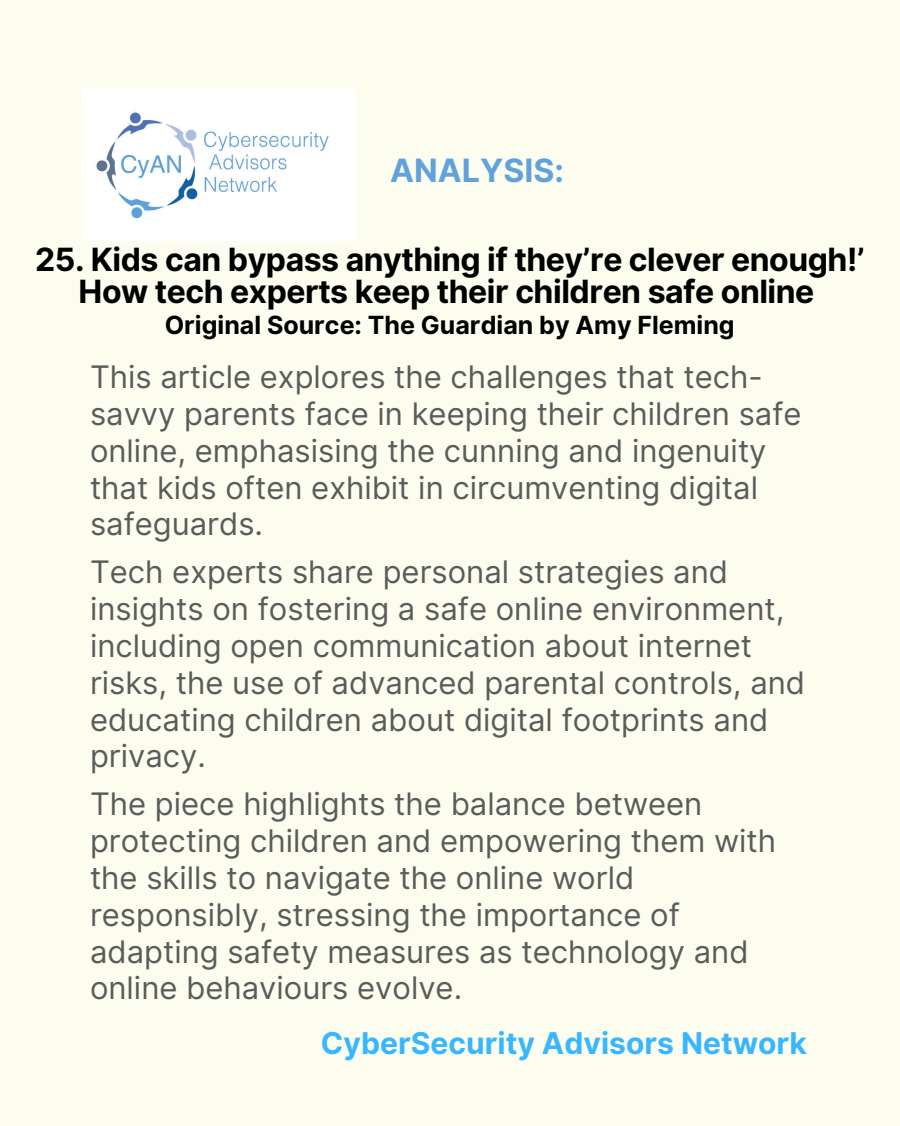
<style>
.page{position:relative;width:900px;height:1126px;background:#fff}
.page>*{position:absolute;margin:0;border:0;box-sizing:border-box;transform-origin:0 0}
.t1{font:700 32.1px "Inter";color:#62a2db}
.t2{font:700 32px/31.7px "Inter";letter-spacing:-.015em;color:#000;text-align:center}
.t3{font:31px/36.8px "Inter";color:#5b5b5b}
.t4{font:700 30px "Inter";color:#38b6ff}
.t5{font:700 25px "Inter";color:#000}
</style>
<div class="page">
<div style="left:0;top:0;width:900px;height:1125px;background:#fcfdee"></div>
<img style="left:82px;top:89px;width:274px;height:151px">
<p class="t1" style="left:390px;top:151px;width:175px">ANALYSIS:</p>
<p class="t2" style="left:35px;top:244px;width:831px">25. Kids can bypass anything if they’re clever enough!’<br>How tech experts keep their children safe online</p>
<p class="t5" style="left:165px;top:309px;width:572px">Original Source: The Guardian by Amy Fleming</p>
<p class="t3" style="left:90px;top:358px;width:713px">This article explores the challenges that tech&shy;savvy parents face in keeping their children safe online, emphasising the cunning and ingenuity that kids often exhibit in circumventing digital safeguards.</p>
<p class="t3" style="left:90px;top:553px;width:717px">Tech experts share personal strategies and insights on fostering a safe online environment, including open communication about internet risks, the use of advanced parental controls, and educating children about digital footprints and privacy.</p>
<p class="t3" style="left:90px;top:785px;width:688px">The piece highlights the balance between protecting children and empowering them with the skills to navigate the online world responsibly, stressing the importance of adapting safety measures as technology and online behaviours evolve.</p>
<p class="t4" style="left:321px;top:1024px;width:488px">CyberSecurity Advisors Network</p>
</div>
